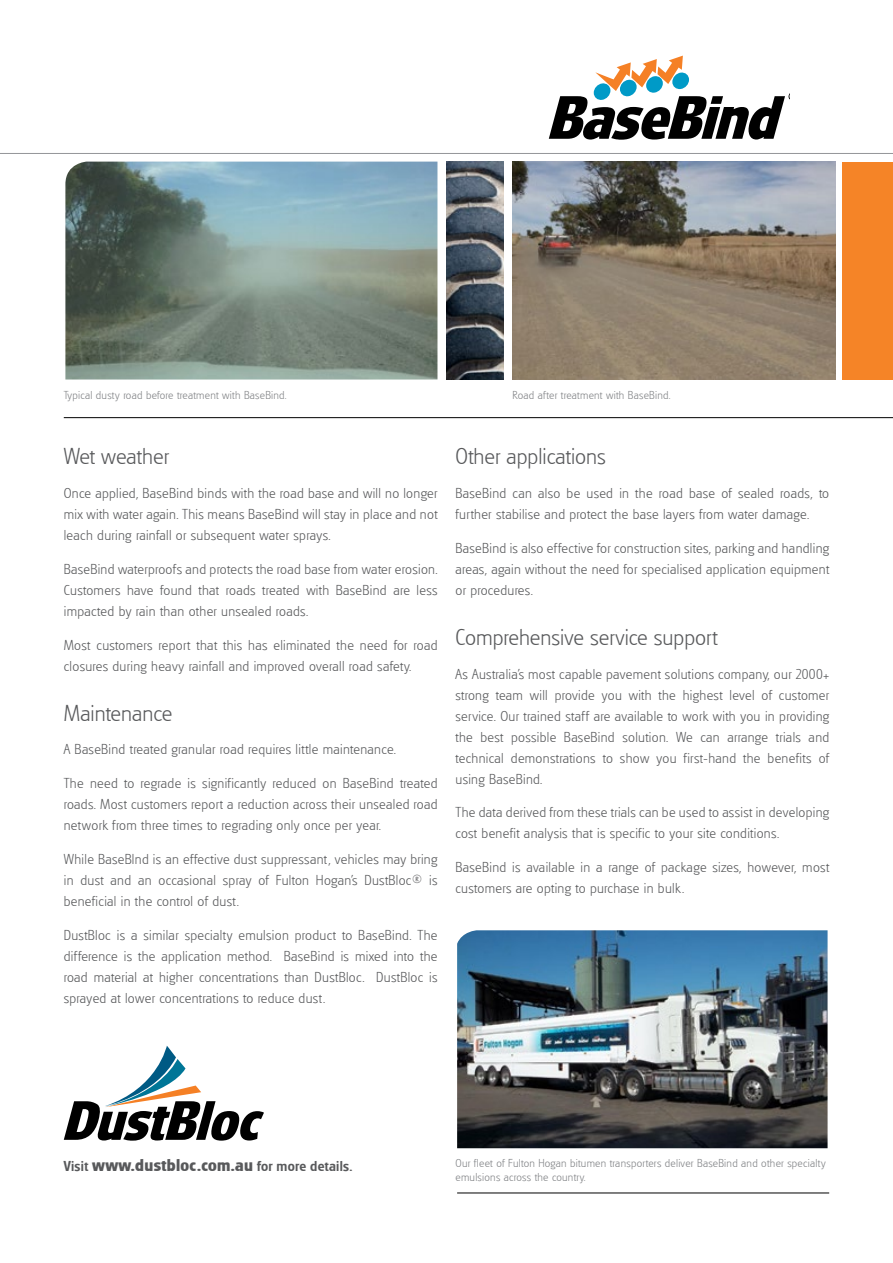
<style>
.page{position:relative;width:893px;height:1263px;background:#fff}
.page>*{position:absolute;margin:0;border:0;box-sizing:border-box;transform-origin:0 0}
.t1{font:300 24px "Glasgow RR";color:#58595b}
.t2{font:300 15px/21px "Glasgow RR";letter-spacing:.02em;color:#58595b;text-align:justify}
.t3{font:500 15px "Glasgow RR";letter-spacing:.02em;color:#58595b}
.t4{font:300 12px/14.4px "Glasgow RR";letter-spacing:.02em;color:#808285}
.s1{font-weight:700;font-size:18px}
</style>
<div class="page">
<img style="left:457px;top:930px;width:371px;height:218px">
<hr style="left:0;top:153px;width:893px;height:1px;background:#939598">
<img style="left:446px;top:162px;width:58px;height:217px">
<div style="left:843px;top:162px;width:50px;height:217px;background:#f58427"></div>
<hr style="left:64px;top:417px;width:829px;height:1px;background:#000">
<img style="left:65px;top:162px;width:372px;height:217px">
<img style="left:512px;top:162px;width:324px;height:217px">
<svg style="left:549px;top:56px;width:240px;height:84px"></svg>
<hr style="left:457px;top:1193px;width:372px;height:1px;background:#000">
<svg style="left:64px;top:1046px;width:200px;height:94px"></svg>
<p class="t4" style="left:64px;top:388px;width:224px">Typical dusty road before treatment with BaseBind.</p>
<p class="t4" style="left:512px;top:388px;width:160px">Road after treatment with BaseBind.</p>
<h1 class="t1" style="left:64px;top:443px;width:107px">Wet weather</h1>
<p class="t2" style="left:64px;top:483px;width:375px">Once applied, BaseBind binds with the road base and will no longer mix with water again. This means BaseBind will stay in place and not leach during rainfall or subsequent water sprays.</p>
<p class="t2" style="left:64px;top:559px;width:375px">BaseBind waterproofs and protects the road base from water erosion.<br>Customers have found that roads treated with BaseBind are less impacted by rain than other unsealed roads.</p>
<p class="t2" style="left:64px;top:635px;width:375px">Most customers report that this has eliminated the need for road closures during heavy rainfall and improved overall road safety.</p>
<h1 class="t1" style="left:64px;top:700px;width:110px">Maintenance</h1>
<p class="t2" style="left:64px;top:739px;width:334px">A BaseBind treated granular road requires little maintenance.</p>
<p class="t2" style="left:64px;top:773px;width:375px">The need to regrade is significantly reduced on BaseBind treated roads. Most customers report a reduction across their unsealed road network from three times to regrading only once per year.</p>
<p class="t2" style="left:64px;top:849px;width:375px">While BaseBInd is an effective dust suppressant, vehicles may bring in dust and an occasional spray of Fulton Hogan’s DustBloc® is beneficial in the control of dust.</p>
<p class="t2" style="left:64px;top:925px;width:375px">DustBloc is a similar specialty emulsion product to BaseBind. The difference is the application method. BaseBind is mixed into the road material at higher concentrations than DustBloc. DustBloc is sprayed at lower concentrations to reduce dust.</p>
<h1 class="t1" style="left:455px;top:443px;width:152px">Other applications</h1>
<p class="t2" style="left:455px;top:483px;width:375px">BaseBind can also be used in the road base of sealed roads, to further stabilise and protect the base layers from water damage.</p>
<p class="t2" style="left:455px;top:538px;width:375px">BaseBind is also effective for construction sites, parking and handling areas, again without the need for specialised application equipment or procedures.</p>
<h1 class="t1" style="left:455px;top:624px;width:264px">Comprehensive service support</h1>
<p class="t2" style="left:455px;top:664px;width:375px">As Australia’s most capable pavement solutions company, our 2000+ strong team will provide you with the highest level of customer service. Our trained staff are available to work with you in providing the best possible BaseBind solution. We can arrange trials and technical demonstrations to show you first-hand the benefits of using BaseBind.</p>
<p class="t2" style="left:455px;top:802px;width:375px">The data derived from these trials can be used to assist in developing cost benefit analysis that is specific to your site conditions.</p>
<p class="t2" style="left:455px;top:857px;width:375px">BaseBind is available in a range of package sizes, however, most customers are opting to purchase in bulk.</p>
<p class="t3" style="left:64px;top:1158px;width:290px">Visit <span class="s1">www.dustbloc.com.au</span> for more details.</p>
<p class="t4" style="left:455px;top:1156px;width:372px">Our fleet of Fulton Hogan bitumen transporters deliver BaseBind and other specialty emulsions across the country.</p>
</div>
